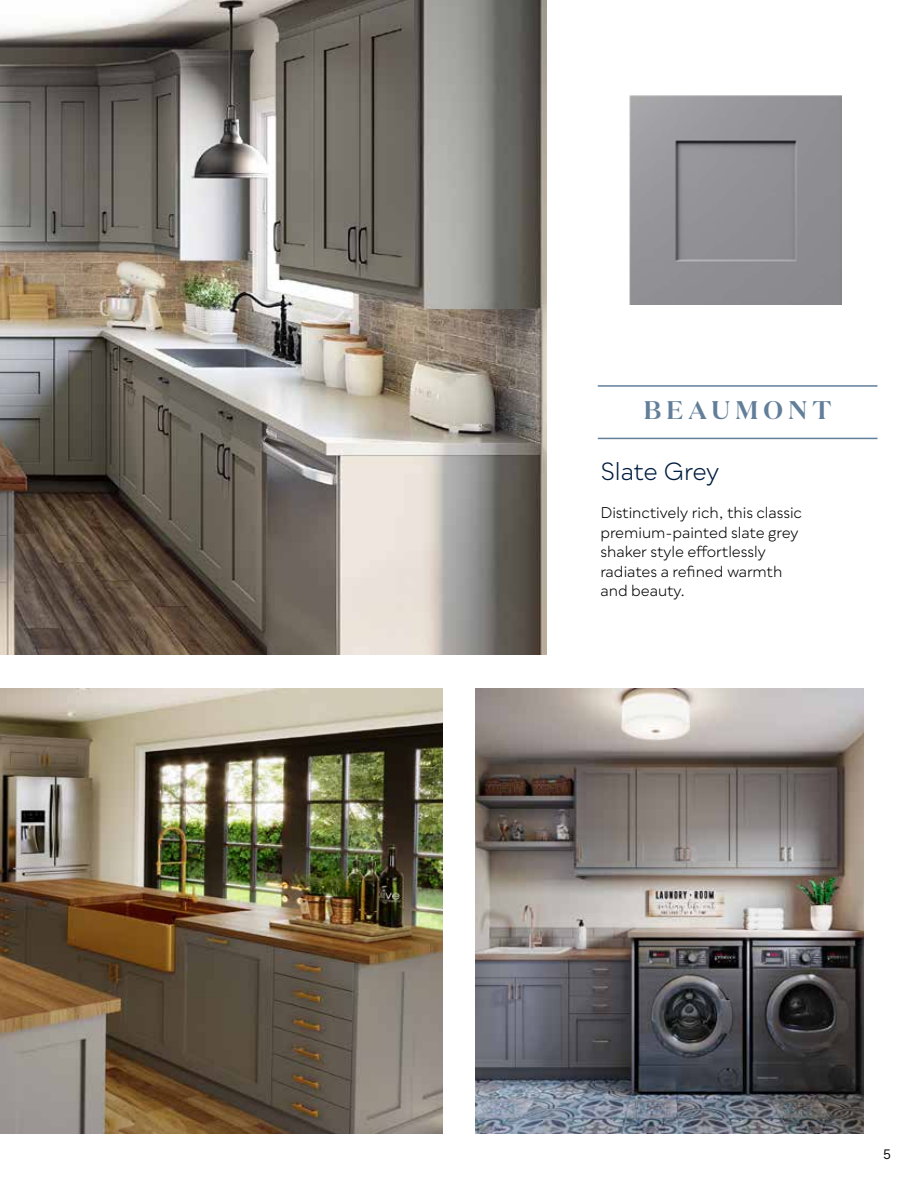
<style>
.page{position:relative;width:918px;height:1188px;background:#fff}
.page>*{position:absolute;margin:0;border:0;box-sizing:border-box;transform-origin:0 0}
.t1{font:600 25.5px "Domaine Disp";letter-spacing:.21em;color:#627e99}
.t2{font:24px "Qualion";letter-spacing:-.02em;color:#001d40}
.t3{font:15px/19.5px "Qualion";letter-spacing:-.01em;color:#000}
.t4{font:13.5px "Qualion";color:#000}
</style>
<div class="page">
<img style="left:0;top:688px;width:442px;height:446px">
<img style="left:0;top:0;width:546px;height:654px">
<img style="left:476px;top:688px;width:388px;height:446px">
<img style="left:630px;top:96px;width:211px;height:209px">
<hr style="left:598px;top:438px;width:280px;height:1px;background:#627e99">
<hr style="left:598px;top:385px;width:279px;height:2px;background:#627e99">
<h1 class="t1" style="left:644px;top:394px;width:189px">BEAUMONT</h1>
<h2 class="t2" style="left:600px;top:458px;width:121px">Slate Grey</h2>
<p class="t3" style="left:600px;top:503px;width:203px">Distinctively rich, this classic premium-painted slate grey shaker style effortlessly radiates a refined warmth and beauty.</p>
<p class="t4" style="left:883px;top:1147px;width:9px">5</p>
</div>
